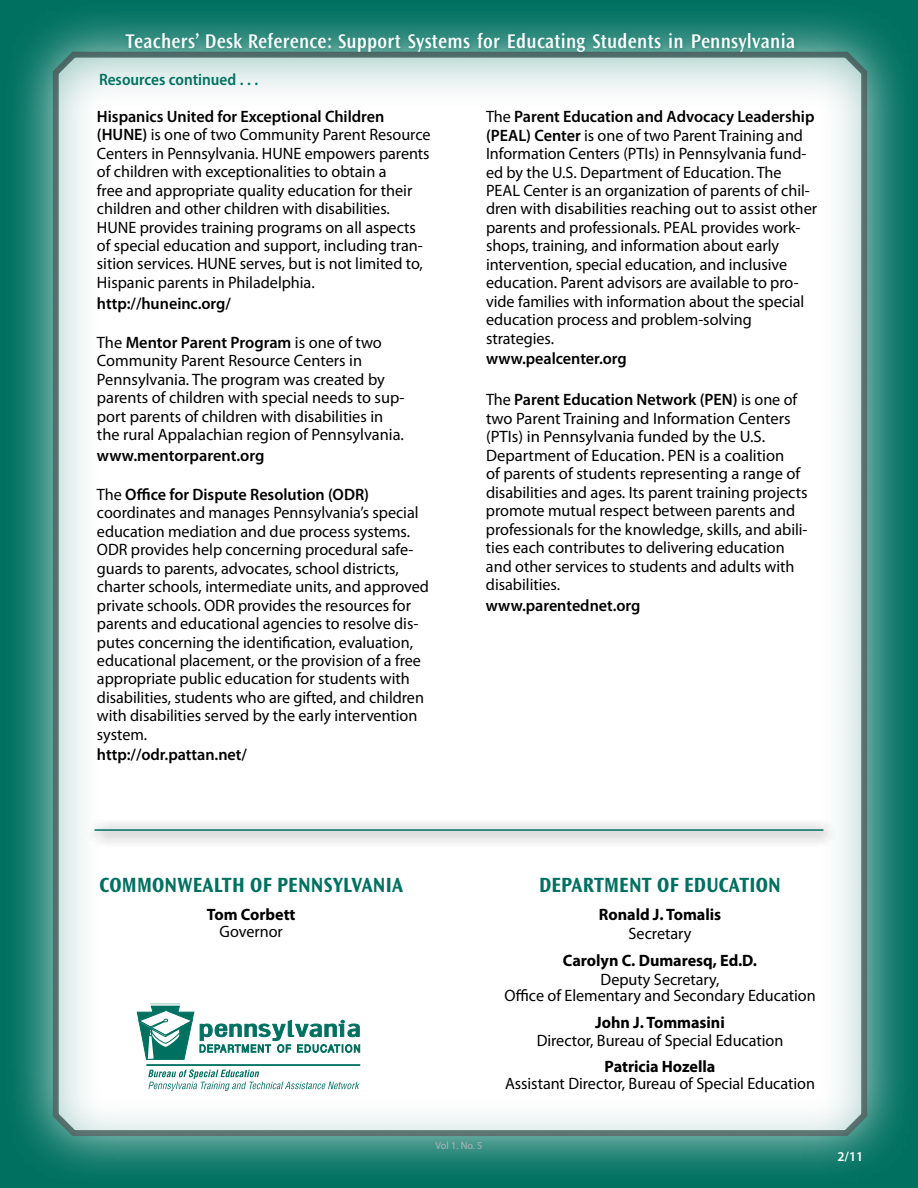
<style>
.page{position:relative;width:918px;height:1188px;background:#fff}
.page>*{position:absolute;margin:0;border:0;box-sizing:border-box;transform-origin:0 0}
.TDR_Headings_Back_Cv{font:700 21.45px "Ocean Sans Std";letter-spacing:.01em;color:#007161;scale:.91 1}
.TDR_Headings_-_Page{font:600 20.7px "Ocean Sans Std";letter-spacing:.015em;color:#fff;scale:.91 1}
.TDR_Text_Level_1_pgs{font:16.5px/18.5px "Myriad Pro";color:#000}
.TDR_Text_Level_1_pgs-2{font:600 16.5px "Myriad Pro";color:#000}
.TDR_Text_Level_1_pgs-3{font:700 16.5px/16.5px "Myriad Pro";color:#000;text-align:center}
.Level_2_Headings_-_P{font:600 semi-condensed 16.5px "Myriad Pro";color:#007161}
.TDR_Text_Level_1_pgs-4{font:600 13.5px "Myriad Pro";color:#fff}
.TDR_Text_Level_1_pgs-5{font:10.5px "Myriad Pro";color:#b2b4b6}
.s1{font-weight:600}
.s2{font-weight:400}
</style>
<div class="page">
<div style="left:0;top:0;width:915px;height:1184px;background:#fff;opacity:.75"></div>
<div style="left:52px;top:51px;width:816px;height:1086px;background:#007161;opacity:.45"></div>
<div style="left:122px;top:30px;width:677px;height:27px;background:#007161;opacity:.45"></div>
<svg style="left:137px;top:1007px;width:223px;height:53px"></svg>
<hr style="left:146px;top:1064px;width:214px;height:2px;background:#007161">
<svg style="left:148px;top:1069px;width:212px;height:22px"></svg>
<div style="left:83px;top:818px;width:753px;height:30px;background:#000;opacity:.75"></div>
<hr style="left:94px;top:829px;width:730px;height:2px;background:#007161">
<p class="TDR_Headings_-_Page" style="left:125px;top:29px;width:738px">Teachers’ Desk Reference: Support Systems for Educating Students in Pennsylvania</p>
<p class="Level_2_Headings_-_P" style="left:99px;top:70px;width:161px">Resources continued . . .</p>
<p class="TDR_Text_Level_1_pgs" style="left:97px;top:107px;width:335px"><span class="s1">Hispanics United for Exceptional Children (HUNE)</span> is one of two Community Parent Resource Centers in Pennsylvania. HUNE empowers parents of children with exceptionalities to obtain a<br>free and appropriate quality education for their children and other children with disabilities.<br>HUNE provides training programs on all aspects of special education and support, including tran&shy;sition services. HUNE serves, but is not limited to, Hispanic parents in Philadelphia.</p>
<p class="TDR_Text_Level_1_pgs-2" style="left:97px;top:292px;width:135px">http://huneinc.org/</p>
<p class="TDR_Text_Level_1_pgs" style="left:97px;top:333px;width:309px">The <span class="s1">Mentor Parent Program</span> is one of two Community Parent Resource Centers in Pennsylvania. The program was created by parents of children with special needs to sup&shy;port parents of children with disabilities in the rural Appalachian region of Pennsylvania.</p>
<p class="TDR_Text_Level_1_pgs-2" style="left:97px;top:445px;width:169px">www.mentorparent.org</p>
<p class="TDR_Text_Level_1_pgs" style="left:97px;top:485px;width:334px">The <span class="s1">Office for Dispute Resolution (ODR) </span>coordinates and manages Pennsylvania’s special education mediation and due process systems.<br>ODR provides help concerning procedural safe&shy;guards to parents, advocates, school districts, charter schools, intermediate units, and approved private schools. ODR provides the resources for parents and educational agencies to resolve dis&shy;putes concerning the identification, evaluation, educational placement, or the provision of a free appropriate public education for students with disabilities, students who are gifted, and children with disabilities served by the early intervention system.</p>
<p class="TDR_Text_Level_1_pgs-2" style="left:97px;top:744px;width:152px">http://odr.pattan.net/</p>
<p class="TDR_Text_Level_1_pgs" style="left:486px;top:107px;width:333px">The <span class="s1">Parent Education and Advocacy Leadership (PEAL) Center</span> is one of two Parent Training and Information Centers (PTIs) in Pennsylvania fund&shy;ed by the U.S. Department of Education. The PEAL Center is an organization of parents of chil&shy;dren with disabilities reaching out to assist other parents and professionals. PEAL provides work&shy;shops, training, and information about early intervention, special education, and inclusive education. Parent advisors are available to pro&shy;vide families with information about the special education process and problem-solving strategies.</p>
<p class="TDR_Text_Level_1_pgs-2" style="left:486px;top:348px;width:142px">www.pealcenter.org</p>
<p class="TDR_Text_Level_1_pgs" style="left:486px;top:390px;width:323px">The <span class="s1">Parent Education Network (PEN)</span> is one of two Parent Training and Information Centers (PTIs) in Pennsylvania funded by the U.S.<br>Department of Education. PEN is a coalition<br>of parents of students representing a range of disabilities and ages. Its parent training projects promote mutual respect between parents and professionals for the knowledge, skills, and abili&shy;ties each contributes to delivering education and other services to students and adults with disabilities.</p>
<p class="TDR_Text_Level_1_pgs-2" style="left:486px;top:595px;width:156px">www.parentednet.org</p>
<p class="TDR_Headings_Back_Cv" style="left:99px;top:873px;width:335px">COMMONWEALTH OF PENNSYLVANIA</p>
<p class="TDR_Text_Level_1_pgs-3" style="left:207px;top:906px;width:90px">Tom Corbett<br><span class="s2">Governor</span></p>
<p class="TDR_Text_Level_1_pgs-5" style="left:436px;top:1139px;width:48px">Vol 1. No. 5</p>
<p class="TDR_Headings_Back_Cv" style="left:539px;top:873px;width:267px">DEPARTMENT OF EDUCATION</p>
<p class="TDR_Text_Level_1_pgs-3" style="left:599px;top:906px;width:124px">Ronald J. Tomalis</p>
<p class="TDR_Text_Level_1_pgs" style="left:629px;top:924px;width:64px">Secretary</p>
<p class="TDR_Text_Level_1_pgs-3" style="left:563px;top:952px;width:196px">Carolyn C. Dumaresq, Ed.D.</p>
<p class="TDR_Text_Level_1_pgs" style="left:504px;top:970px;width:313px;line-height:16.5px;text-align:center">Deputy Secretary,<br>Office of Elementary and Secondary Education</p>
<p class="TDR_Text_Level_1_pgs-3" style="left:595px;top:1013px;width:131px">John J. Tommasini</p>
<p class="TDR_Text_Level_1_pgs" style="left:537px;top:1031px;width:248px">Director, Bureau of Special Education</p>
<p class="TDR_Text_Level_1_pgs-3" style="left:605px;top:1057px;width:112px">Patricia Hozella</p>
<p class="TDR_Text_Level_1_pgs" style="left:505px;top:1074px;width:311px">Assistant Director, Bureau of Special Education</p>
<p class="TDR_Text_Level_1_pgs-4" style="left:838px;top:1148px;width:27px">2/11</p>
</div>
